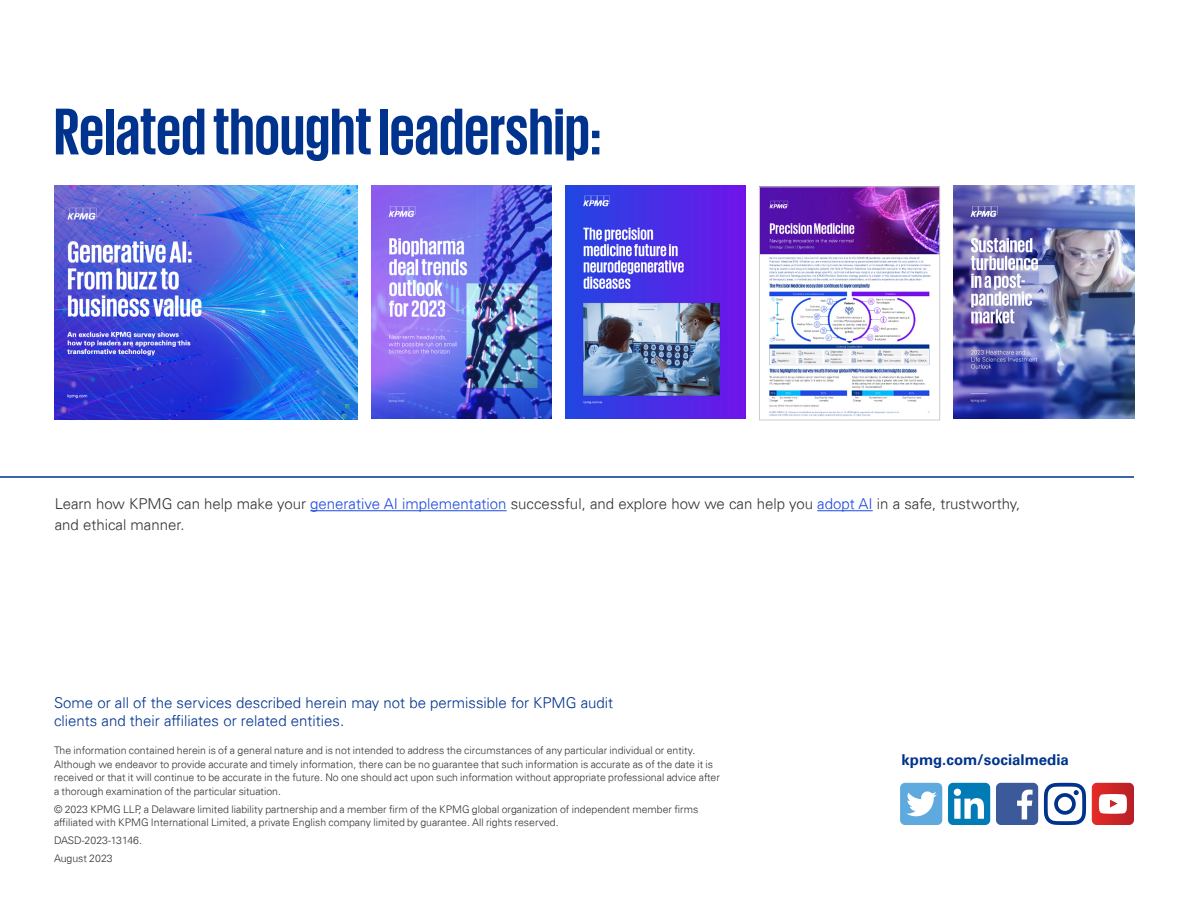
<style>
.page{position:relative;width:1188px;height:918px;background:#fff}
.page>*{position:absolute;margin:0;border:0;box-sizing:border-box;transform-origin:0 0}
.t1{font:700 67.5px "KPMG";color:#00338d}
.t2{font:300 15px/21px "Univers 45";color:#333}
.t3{font:300 15px/18px "Univers 45";color:#00338d}
.t4{font:700 15px "Univers";color:#00338d}
.t5{font:300 10.5px/13.5px "Univers 45";color:#333}
.s1{color:#1e49e2}
</style>
<div class="page">
<svg style="left:1044px;top:783px;width:42px;height:42px"></svg>
<div style="left:996px;top:783px;width:42px;height:42px;background:#3c5a99;border-radius:5px"></div>
<svg style="left:1017px;top:790px;width:16px;height:29px"></svg>
<div style="left:900px;top:783px;width:42px;height:42px;background:#5ea9dd;border-radius:5px"></div>
<svg style="left:906px;top:791px;width:31px;height:25px"></svg>
<div style="left:948px;top:783px;width:42px;height:42px;background:#007bb6;border-radius:5px"></div>
<svg style="left:954px;top:789px;width:30px;height:30px"></svg>
<svg style="left:1092px;top:783px;width:42px;height:42px"></svg>
<hr style="left:310px;top:510px;width:197px;height:1px;background:#1e49e2">
<hr style="left:817px;top:510px;width:56px;height:1px;background:#1e49e2">
<hr style="left:0;top:476px;width:1134px;height:2px;background:#00338d">
<img style="left:54px;top:186px;width:303px;height:234px">
<img style="left:954px;top:185px;width:180px;height:233px">
<img style="left:371px;top:185px;width:180px;height:233px">
<img style="left:565px;top:185px;width:180px;height:233px">
<img style="left:761px;top:188px;width:177px;height:229px">
<div style="left:759px;top:186px;width:181px;height:234px;border:1px solid #ccc"></div>
<h1 class="t1" style="left:54px;top:98px;width:549px">Related thought leadership:</h1>
<h2 class="t2" style="left:55px;top:493px;width:967px">Learn how KPMG can help make your <span class="s1">generative AI implementation</span> successful, and explore how we can help you <span class="s1">adopt AI</span> in a safe, trustworthy, and ethical manner.</h2>
<h2 class="t3" style="left:54px;top:694px;width:561px">Some or all of the services described herein may not be permissible for KPMG audit clients and their affiliates or related entities.</h2>
<p class="t5" style="left:54px;top:744px;width:667px">The information contained herein is of a general nature and is not intended to address the circumstances of any particular individual or entity.<br>Although we endeavor to provide accurate and timely information, there can be no guarantee that such information is accurate as of the date it is received or that it will continue to be accurate in the future. No one should act upon such information without appropriate professional advice after a thorough examination of the particular situation.</p>
<p class="t5" style="left:54px;top:802px;width:646px">© 2023 KPMG LLP, a Delaware limited liability partnership and a member firm of the KPMG global organization of independent member firms affiliated with KPMG International Limited, a private English company limited by guarantee. All rights reserved.</p>
<p class="t5" style="left:54px;top:831px;width:89px;line-height:18px">DASD-2023-13146.<br>August 2023</p>
<h2 class="t4" style="left:902px;top:750px;width:169px">kpmg.com/socialmedia</h2>
</div>
